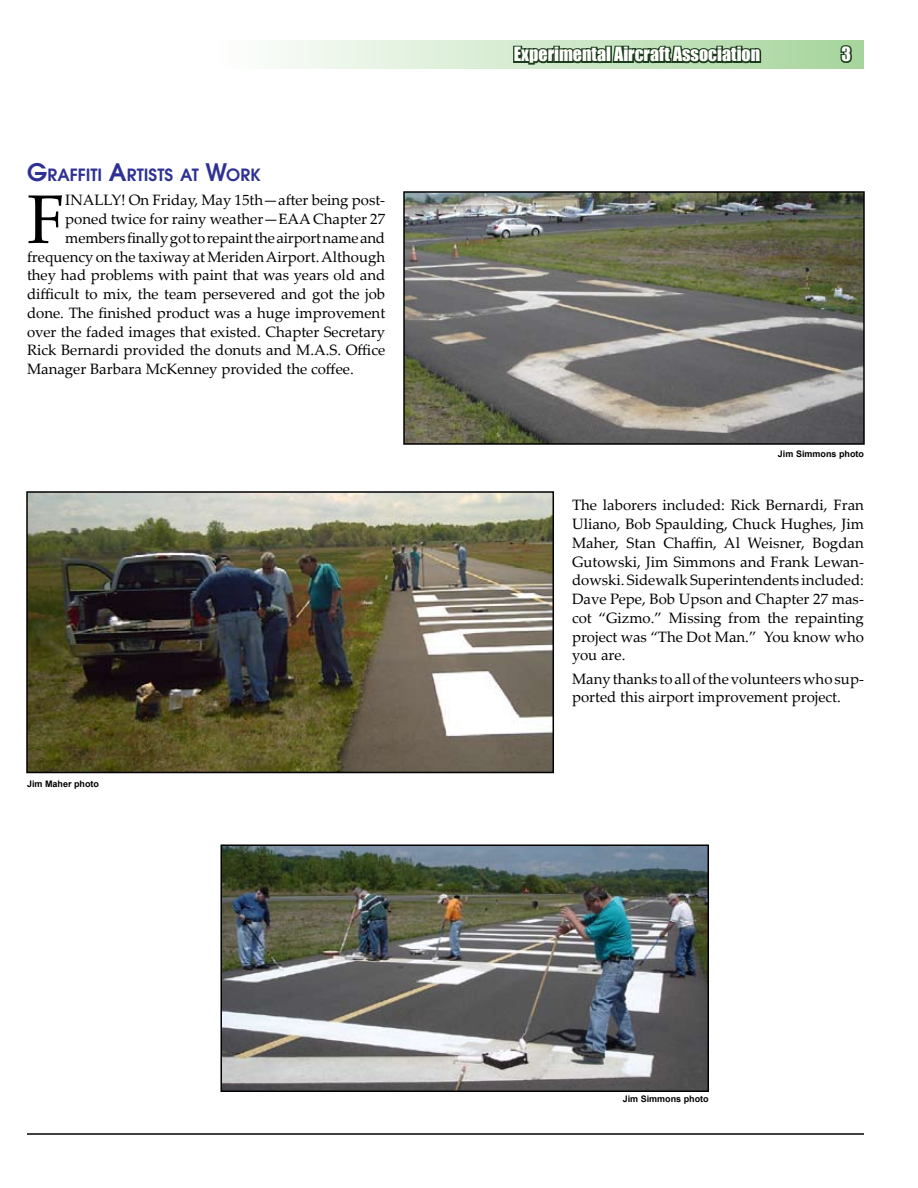
<style>
.page{position:relative;width:918px;height:1188px;background:#fff}
.page>*{position:absolute;margin:0;border:0;box-sizing:border-box;transform-origin:0 0}
.t1{font:68.85px "Palatino Linotype";color:#000}
.t2{font:18px "Impact";color:#fffffc}
.t3{font:600 16.8px "Avant Garde";color:#2e3192}
.t4{font:15px/18.8px "Palatino Linotype";color:#000;text-align:justify}
.t5{font:700 9px "Arial";color:#000}
.s1{font-size:24px}
</style>
<div class="page">
<svg style="left:280px;top:40px;width:584px;height:29px;background:#d6ebd1"></svg>
<svg style="left:512px;top:40px;width:251px;height:29px;background:#708f6d"></svg>
<hr style="left:27px;top:1133px;width:837px;height:2px;background:#000">
<img style="left:406px;top:194px;width:456px;height:248px">
<div style="left:403px;top:191px;width:462px;height:254px;border:2px solid #000"></div>
<img style="left:223px;top:847px;width:483px;height:242px">
<div style="left:220px;top:844px;width:489px;height:248px;border:2px solid #000"></div>
<img style="left:29px;top:494px;width:522px;height:276px">
<div style="left:26px;top:491px;width:528px;height:282px;border:2px solid #000"></div>
<svg style="left:838px;top:43px;width:16px;height:22px"></svg>
<p class="t3" style="left:27px;top:164px;width:235px"><span class="s1">G</span>RAFFITI <span class="s1">A</span>RTISTS AT <span class="s1">W</span>ORK</p>
<h1 class="t1" style="left:27px;top:171px;width:40px">F</h1>
<p class="t4" style="left:65px;top:190px;width:321px">INALLY! On Friday, May 15th—after being post-</p>
<p class="t4" style="left:65px;top:209px;width:321px">poned twice for rainy weather—EAA Chapter 27</p>
<p class="t4" style="left:65px;top:228px;width:321px">members finally got to repaint the airport name and</p>
<p class="t4" style="left:27px;top:247px;width:360px">frequency on the taxiway at Meriden Airport. Although</p>
<p class="t4" style="left:27px;top:265px;width:360px">they had problems with paint that was years old and</p>
<p class="t4" style="left:27px;top:284px;width:360px">difficult to mix, the team persevered and got the job</p>
<p class="t4" style="left:27px;top:303px;width:360px">done. The finished product was a huge improvement</p>
<p class="t4" style="left:27px;top:322px;width:360px">over the faded images that existed. Chapter Secretary</p>
<p class="t4" style="left:27px;top:340px;width:360px">Rick Bernardi provided the donuts and M.A.S. Office</p>
<p class="t4" style="left:27px;top:359px;width:328px">Manager Barbara McKenney provided the coffee.</p>
<p class="t5" style="left:27px;top:777px;width:74px">Jim Maher photo</p>
<p class="t2" style="left:514px;top:40px;width:248px">Experimental Aircraft Association</p>
<p class="t5" style="left:778px;top:447px;width:88px">Jim Simmons photo</p>
<p class="t4" style="left:572px;top:495px;width:293px">The laborers included: Rick Bernardi, Fran Uliano, Bob Spaulding, Chuck Hughes, Jim Maher, Stan Chaffin, Al Weisner, Bogdan Gutowski, Jim Simmons and Frank Lewan&shy;dowski. Sidewalk Superintendents included:<br>Dave Pepe, Bob Upson and Chapter 27 mas&shy;cot “Gizmo.” Missing from the repainting project was “The Dot Man.” You know who you are.</p>
<p class="t4" style="left:572px;top:669px;width:293px">Many thanks to all of the volunteers who sup&shy;ported this airport improvement project.</p>
<p class="t5" style="left:623px;top:1092px;width:88px">Jim Simmons photo</p>
</div>
